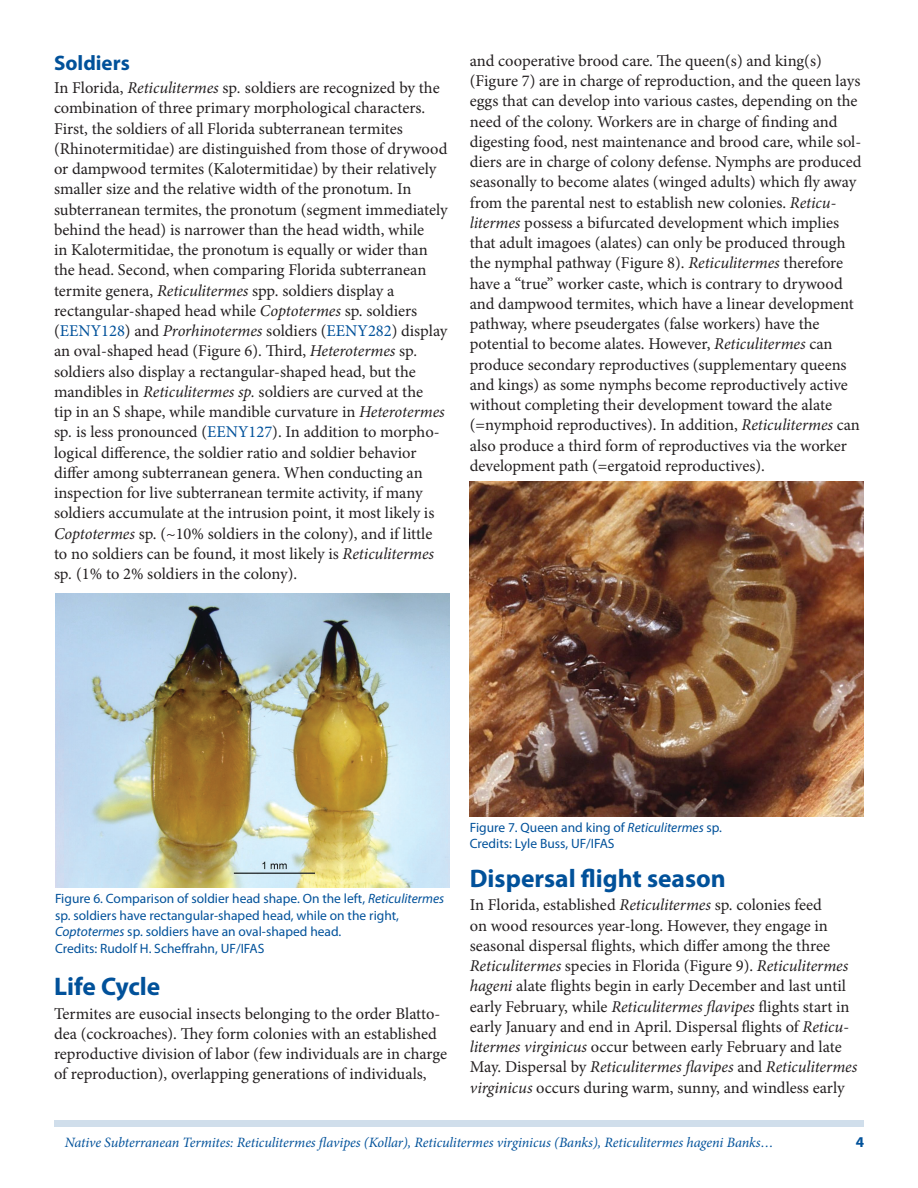
<style>
.page{position:relative;width:918px;height:1188px;background:#fff}
.page>*{position:absolute;margin:0;border:0;box-sizing:border-box;transform-origin:0 0}
.SectionHeading0{font:700 25.5px "Myriad Pro";color:#01519a}
.SectionHeading1{font:700 21px "Myriad Pro";color:#01519a}
.Paragraph{font:16.5px/20.2px "Minion Pro";color:#231f20}
.t1{font:700 15px "Myriad Pro";color:#01519a}
.RunningTitleItalics{font:italic 14.25px "Minion Pro";letter-spacing:-.005em;color:#01519a}
.t2{font:13.5px/16.5px "Myriad Pro";color:#01519a}
.s1{font-style:italic}
.s2{color:#01519a}
</style>
<div class="page">
<div style="left:54px;top:1120px;width:810px;height:7px;background:#d0deeb"></div>
<img style="left:55px;top:593px;width:394px;height:295px">
<img style="left:470px;top:482px;width:394px;height:334px">
<p class="SectionHeading1" style="left:54px;top:49px;width:77px">Soldiers</p>
<p class="Paragraph" style="left:54px;top:78px;width:395px">In Florida, <span class="s1">Reticulitermes</span> sp<span class="s1">.</span> soldiers are recognized by the combination of three primary morphological characters.<br>First, the soldiers of all Florida subterranean termites (Rhinotermitidae) are distinguished from those of drywood or dampwood termites (Kalotermitidae) by their relatively smaller size and the relative width of the pronotum. In subterranean termites, the pronotum (segment immediately behind the head) is narrower than the head width, while<br>in Kalotermitidae, the pronotum is equally or wider than the head. Second, when comparing Florida subterranean termite genera, <span class="s1">Reticulitermes</span> spp. soldiers display a rectangular-shaped head while <span class="s1">Coptotermes</span> sp. soldiers (<span class="s2">EENY128</span>) and <span class="s1">Prorhinotermes</span> soldiers (<span class="s2">EENY282</span>) display an oval-shaped head (Figure 6). Third, <span class="s1">Heterotermes</span> sp<span class="s1">. </span>soldiers also display a rectangular-shaped head, but the mandibles in <span class="s1">Reticulitermes sp.</span> soldiers are curved at the<br>tip in an S shape, while mandible curvature in <span class="s1">Heterotermes </span>sp<span class="s1">.</span> is less pronounced (<span class="s2">EENY127</span>). In addition to morpho&shy;logical difference, the soldier ratio and soldier behavior differ among subterranean genera. When conducting an inspection for live subterranean termite activity, if many soldiers accumulate at the intrusion point, it most likely is <span class="s1">Coptotermes</span> sp. (~10% soldiers in the colony), and if little to no soldiers can be found, it most likely is <span class="s1">Reticulitermes </span>sp<span class="s1">.</span> (1% to 2% soldiers in the colony).</p>
<p class="Paragraph" style="left:470px;top:51px;width:393px">and cooperative brood care. The queen(s) and king(s) (Figure 7) are in charge of reproduction, and the queen lays eggs that can develop into various castes, depending on the need of the colony. Workers are in charge of finding and digesting food, nest maintenance and brood care, while sol&shy;diers are in charge of colony defense. Nymphs are produced seasonally to become alates (winged adults) which fly away from the parental nest to establish new colonies. <span class="s1">Reticu&shy;litermes</span> possess a bifurcated development which implies that adult imagoes (alates) can only be produced through the nymphal pathway (Figure 8). <span class="s1">Reticulitermes</span> therefore have a “true” worker caste, which is contrary to drywood and dampwood termites, which have a linear development pathway, where pseudergates (false workers) have the potential to become alates. However, <span class="s1">Reticulitermes</span> can produce secondary reproductives (supplementary queens and kings) as some nymphs become reproductively active without completing their development toward the alate (=nymphoid reproductives). In addition, <span class="s1">Reticulitermes</span> can also produce a third form of reproductives via the worker development path (=ergatoid reproductives).</p>
<p class="t2" style="left:55px;top:890px;width:391px">Figure 6. Comparison of soldier head shape. On the left, <span class="s1">Reticulitermes </span>sp. soldiers have rectangular-shaped head, while on the right, <span class="s1">Coptotermes</span> sp. soldiers have an oval-shaped head.<br>Credits: Rudolf H. Scheffrahn, UF/IFAS</p>
<p class="SectionHeading0" style="left:54px;top:970px;width:108px">Life Cycle</p>
<p class="Paragraph" style="left:54px;top:1003px;width:395px">Termites are eusocial insects belonging to the order Blatto&shy;dea (cockroaches). They form colonies with an established reproductive division of labor (few individuals are in charge of reproduction), overlapping generations of individuals,</p>
<p class="t2" style="left:470px;top:819px;width:254px">Figure 7. Queen and king of <span class="s1">Reticulitermes</span> sp.<br>Credits: Lyle Buss, UF/IFAS</p>
<p class="SectionHeading0" style="left:470px;top:862px;width:257px">Dispersal flight season</p>
<p class="Paragraph" style="left:470px;top:895px;width:389px">In Florida, established <span class="s1">Reticulitermes</span> sp. colonies feed<br>on wood resources year-long. However, they engage in seasonal dispersal flights, which differ among the three <span class="s1">Reticulitermes</span> species in Florida (Figure 9). <span class="s1">Reticulitermes hageni</span> alate flights begin in early December and last until early February, while <span class="s1">Reticulitermes flavipes</span> flights start in early January and end in April. Dispersal flights of <span class="s1">Reticu&shy;litermes virginicus</span> occur between early February and late May. Dispersal by <span class="s1">Reticulitermes flavipes</span> and <span class="s1">Reticulitermes virginicus</span> occurs during warm, sunny, and windless early</p>
<p class="RunningTitleItalics" style="left:65px;top:1133px;width:710px">Native Subterranean Termites: Reticulitermes flavipes (Kollar), Reticulitermes virginicus (Banks), Reticulitermes hageni Banks…</p>
<p class="t1" style="left:856px;top:1133px;width:10px">4</p>
</div>
